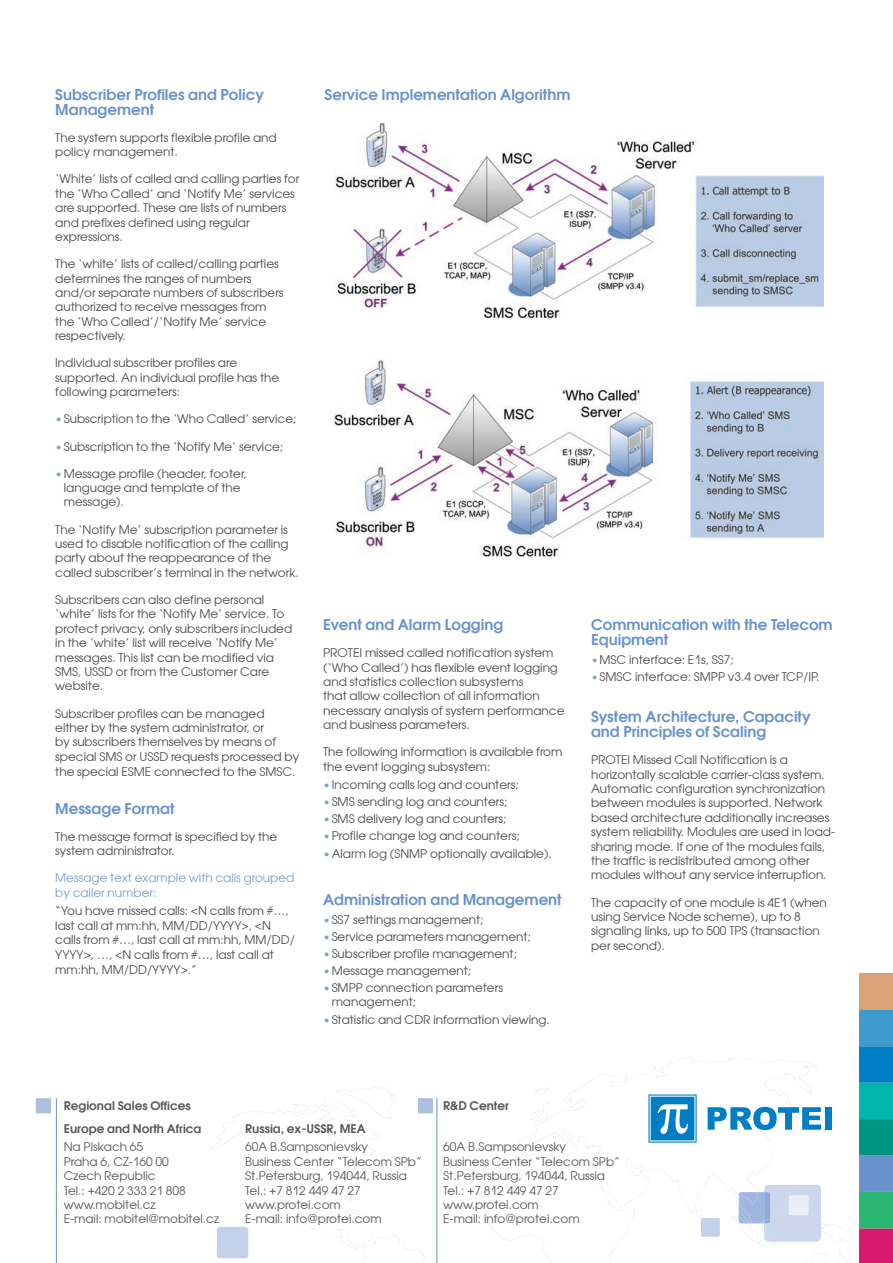
<style>
.page{position:relative;width:893px;height:1263px;background:#fff}
.page>*{position:absolute;margin:0;border:0;box-sizing:border-box;transform-origin:0 0}
.t1{font:600 15px/15.3px "Avant Garde Gothic C";color:#6892cc}
.t2{font:12px/14.4px "Avant Garde Gothic C";color:#4b4c4d}
.t3{font:12px "Avant Garde Gothic C";color:#57585a}
.t4{font:600 12px "Avant Garde Gothic C";color:#57585a}
.t5{font:12px/14.4px "Avant Garde Gothic C";color:#7c9fd2}
.s1{color:#7c9fd2}
</style>
<div class="page">
<svg style="left:209px;top:1057px;width:649px;height:206px"></svg>
<svg style="left:291px;top:1214px;width:47px;height:12px"></svg>
<svg style="left:648px;top:1094px;width:49px;height:48px;background:#45a0d4"></svg>
<svg style="left:708px;top:1107px;width:113px;height:23px"></svg>
<div style="left:825px;top:1107px;width:7px;height:23px;background:#007ec5"></div>
<div style="left:859px;top:1228px;width:34px;height:35px;background:#d71a6c"></div>
<div style="left:859px;top:1192px;width:34px;height:36px;background:#2bb572"></div>
<div style="left:859px;top:1155px;width:34px;height:37px;background:#6892cc"></div>
<div style="left:859px;top:1119px;width:34px;height:36px;background:#009583"></div>
<div style="left:859px;top:1083px;width:34px;height:36px;background:#00b5ac"></div>
<div style="left:859px;top:1046px;width:34px;height:37px;background:#007ec5"></div>
<div style="left:859px;top:1010px;width:34px;height:36px;background:#3d9bce"></div>
<div style="left:859px;top:973px;width:34px;height:37px;background:#d9a375"></div>
<hr style="left:437px;top:1098px;width:1px;height:165px;background:#6892cc">
<hr style="left:56px;top:1098px;width:1px;height:165px;background:#6892cc">
<div style="left:36px;top:1098px;width:15px;height:15px;background:#adc0e2"></div>
<div style="left:418px;top:1098px;width:15px;height:15px;background:#adc0e2"></div>
<svg style="left:739px;top:1185px;width:82px;height:57px;background:#c9d5ec"></svg>
<div style="left:789px;top:1196px;width:19px;height:19px;background:#e9eef7;border-radius:2px"></div>
<div style="left:701px;top:1218px;width:19px;height:19px;background:#c4d1ea"></div>
<div style="left:217px;top:1227px;width:31px;height:31px;background:#c4d1ea;border-radius:2px"></div>
<img style="left:335px;top:123px;width:488px;height:196px">
<img style="left:335px;top:359px;width:488px;height:199px">
<p class="t1" style="left:55px;top:87px;width:210px">Subscriber Profiles and Policy<br>Management</p>
<p class="t2" style="left:55px;top:130px;width:223px">The system supports flexible profile and policy management.</p>
<p class="t2" style="left:55px;top:172px;width:246px">‘White’ lists of called and calling parties for the ‘Who Called’ and ‘Notify Me’ services are supported. These are lists of numbers and prefixes defined using regular expressions.</p>
<p class="t2" style="left:55px;top:257px;width:230px">The ‘white’ lists of called/calling parties determines the ranges of numbers and/or separate numbers of subscribers authorized to receive messages from the ‘Who Called’/‘Notify Me’ service respectively.</p>
<p class="t2" style="left:55px;top:356px;width:225px">Individual subscriber profiles are supported. An individual profile has the following parameters:</p>
<p class="t2" style="left:55px;top:412px;width:243px"><span class="s1">•</span>Subscription to the ‘Who Called’ service;</p>
<p class="t2" style="left:55px;top:439px;width:229px"><span class="s1">•</span>Subscription to the ‘Notify Me’ service;</p>
<p class="t2" style="left:64px;top:466px;width:185px;text-indent:-9px"><span class="s1">•</span>Message profile (header, footer, language and template of the message).</p>
<p class="t2" style="left:55px;top:522px;width:245px">The ‘Notify Me’ subscription parameter is used to disable notification of the calling party about the reappearance of the called subscriber’s terminal in the network.</p>
<p class="t2" style="left:55px;top:592px;width:238px">Subscribers can also define personal ‘white’ lists for the ‘Notify Me’ service. To protect privacy, only subscribers included in the ‘white’ list will receive ‘Notify Me’ messages. This list can be modified via SMS, USSD or from the Customer Care website.</p>
<p class="t2" style="left:55px;top:706px;width:245px">Subscriber profiles can be managed either by the system administrator, or<br>by subscribers themselves by means of special SMS or USSD requests processed by the special ESME connected to the SMSC.</p>
<p class="t1" style="left:55px;top:800px;width:121px">Message Format</p>
<p class="t2" style="left:55px;top:829px;width:224px">The message format is specified by the system administrator.</p>
<p class="t5" style="left:55px;top:871px;width:241px">Message text example with calls grouped by caller number:</p>
<p class="t2" style="left:55px;top:904px;width:241px">“You have missed calls: &lt;N calls from #…, last call at mm:hh, MM/DD/YYYY&gt;, &lt;N calls from #…, last call at mm:hh, MM/DD/ YYYY&gt;, …, &lt;N calls from #…, last call at mm:hh, MM/DD/YYYY&gt;.”</p>
<p class="t1" style="left:325px;top:86px;width:247px">Service Implementation Algorithm</p>
<p class="t1" style="left:323px;top:616px;width:182px">Event and Alarm Logging</p>
<p class="t2" style="left:323px;top:645px;width:243px">PROTEI missed called notification system (‘Who Called’) has flexible event logging and statistics collection subsystems<br>that allow collection of all information necessary analysis of system performance and business parameters.</p>
<p class="t2" style="left:323px;top:745px;width:241px">The following information is available from the event logging subsystem:</p>
<p class="t2" style="left:323px;top:778px;width:197px"><span class="s1">•</span>Incoming calls log and counters;</p>
<p class="t2" style="left:323px;top:795px;width:186px"><span class="s1">•</span>SMS sending log and counters;</p>
<p class="t2" style="left:323px;top:812px;width:185px"><span class="s1">•</span>SMS delivery log and counters;</p>
<p class="t2" style="left:323px;top:828px;width:198px"><span class="s1">•</span>Profile change log and counters;</p>
<p class="t2" style="left:323px;top:846px;width:230px"><span class="s1">•</span>Alarm log (SNMP optionally available).</p>
<p class="t1" style="left:323px;top:892px;width:240px">Administration and Management</p>
<p class="t2" style="left:323px;top:912px;width:162px"><span class="s1">•</span>SS7 settings management;</p>
<p class="t2" style="left:323px;top:929px;width:209px"><span class="s1">•</span>Service parameters management;</p>
<p class="t2" style="left:323px;top:946px;width:195px"><span class="s1">•</span>Subscriber profile management;</p>
<p class="t2" style="left:323px;top:963px;width:150px"><span class="s1">•</span>Message management;</p>
<p class="t2" style="left:332px;top:980px;width:173px;text-indent:-9px"><span class="s1">•</span>SMPP connection parameters management;</p>
<p class="t2" style="left:323px;top:1012px;width:228px"><span class="s1">•</span>Statistic and CDR information viewing.</p>
<p class="t1" style="left:591px;top:616px;width:243px">Communication with the Telecom<br>Equipment</p>
<p class="t2" style="left:591px;top:652px;width:144px"><span class="s1">•</span>MSC interface: E1s, SS7;</p>
<p class="t2" style="left:591px;top:670px;width:230px"><span class="s1">•</span>SMSC interface: SMPP v3.4 over TCP/IP.</p>
<p class="t1" style="left:591px;top:708px;width:221px">System Architecture, Capacity and Principles of Scaling</p>
<p class="t2" style="left:591px;top:753px;width:246px">PROTEI Missed Call Notification is a horizontally scalable carrier-class system.<br>Automatic configuration synchronization between modules is supported. Network based architecture additionally increases system reliability. Modules are used in load&shy;sharing mode. If one of the modules fails, the traffic is redistributed among other modules without any service interruption.</p>
<p class="t2" style="left:591px;top:895px;width:237px">The capacity of one module is 4E1 (when using Service Node scheme), up to 8 signaling links, up to 500 TPS (transaction per second).</p>
<p class="t4" style="left:64px;top:1098px;width:129px">Regional Sales Offices</p>
<p class="t4" style="left:443px;top:1098px;width:67px">R&amp;D Center</p>
<p class="t4" style="left:64px;top:1121px;width:139px">Europe and North Africa</p>
<p class="t4" style="left:245px;top:1121px;width:122px">Russia, ex-USSR, MEA</p>
<p class="t3" style="left:64px;top:1140px;width:81px">Na Piskach 65</p>
<p class="t3" style="left:245px;top:1140px;width:124px">60A B.Sampsonievsky</p>
<p class="t3" style="left:443px;top:1140px;width:124px">60A B.Sampsonievsky</p>
<p class="t3" style="left:64px;top:1154px;width:107px">Praha 6, CZ-160 00</p>
<p class="t3" style="left:245px;top:1154px;width:178px">Business Center “Telecom SPb”</p>
<p class="t3" style="left:443px;top:1154px;width:178px">Business Center “Telecom SPb”</p>
<p class="t3" style="left:64px;top:1169px;width:93px">Czech Republic</p>
<p class="t3" style="left:245px;top:1169px;width:163px">St.Petersburg, 194044, Russia</p>
<p class="t3" style="left:443px;top:1169px;width:163px">St.Petersburg, 194044, Russia</p>
<p class="t3" style="left:64px;top:1183px;width:124px">Tel.: +420 2 333 21 808</p>
<p class="t3" style="left:245px;top:1183px;width:117px">Tel.: +7 812 449 47 27</p>
<p class="t3" style="left:443px;top:1183px;width:117px">Tel.: +7 812 449 47 27</p>
<p class="t3" style="left:64px;top:1197px;width:93px">www.mobitel.cz</p>
<p class="t3" style="left:245px;top:1197px;width:97px">www.protei.com</p>
<p class="t3" style="left:443px;top:1197px;width:97px">www.protei.com</p>
<p class="t3" style="left:64px;top:1212px;width:157px">E-mail: mobitel@mobitel.cz</p>
<p class="t3" style="left:245px;top:1212px;width:138px">E-mail: info@protei.com</p>
<p class="t3" style="left:443px;top:1212px;width:138px">E-mail: info@protei.com</p>
</div>
